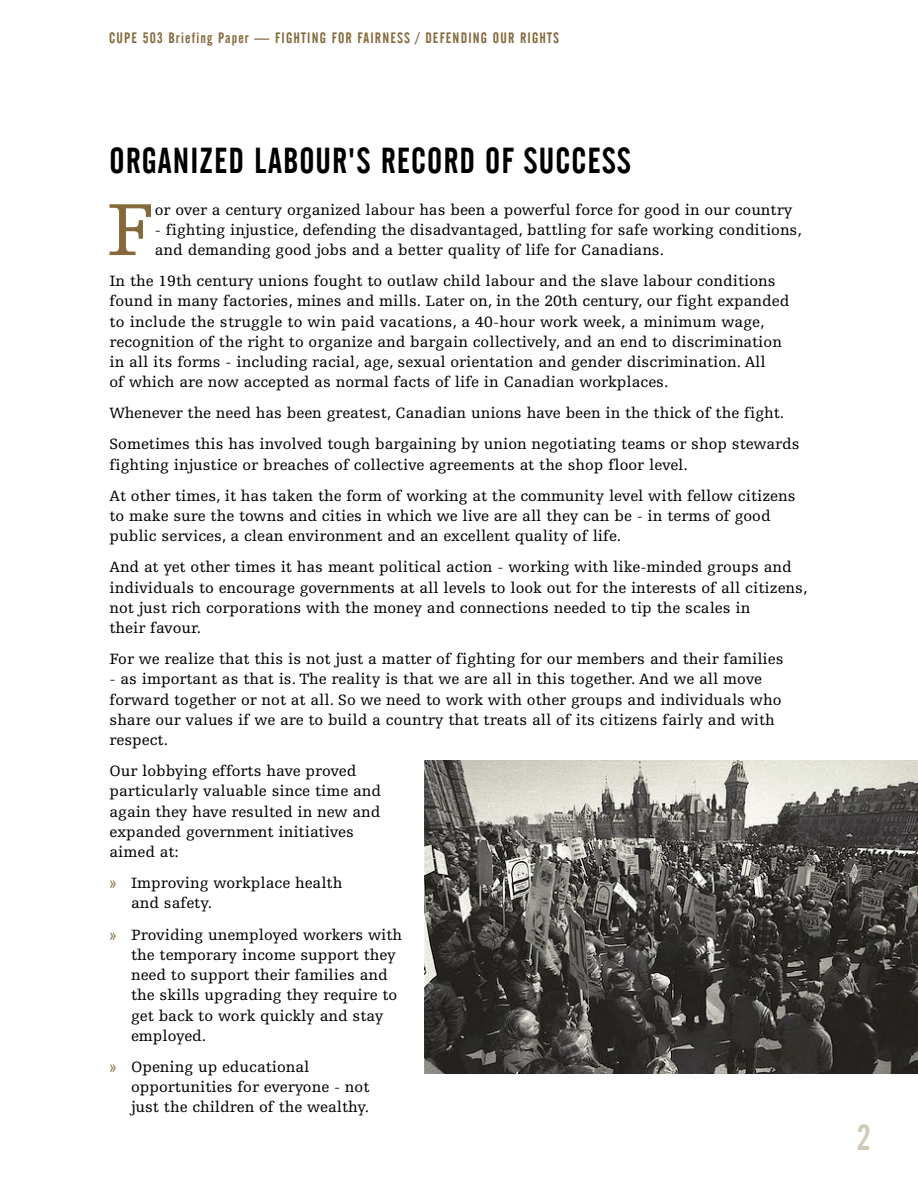
<style>
.page{position:relative;width:918px;height:1188px;background:#fff}
.page>*{position:absolute;margin:0;border:0;box-sizing:border-box;transform-origin:0 0}
.first_good{font:77.85px "Egyptienne F";color:#85683c}
.sub_good{font:36px "Alternate Gothic No 2 TL";letter-spacing:.03em;color:#000}
.t1{font:36px "Alternate Gothic No 2 TL";color:#d3c9b9}
.body{font:15.75px/20.2px "Egyptienne F";color:#000}
.first_good-2{font:15.75px/20.2px "Egyptienne F";color:#000}
.t2{font:15px "Alternate Gothic No 2 TL";letter-spacing:.08em;color:#85683c}
.s1{color:#85683c}
</style>
<div class="page">
<img style="left:425px;top:760px;width:493px;height:313px">
<p class="t2" style="left:109px;top:30px;width:452px">CUPE 503 Briefing Paper — FIGHTING FOR FAIRNESS / DEFENDING OUR RIGHTS</p>
<p class="sub_good" style="left:110px;top:140px;width:523px">ORGANIZED LABOUR'S RECORD OF SUCCESS</p>
<p class="first_good" style="left:107px;top:187px;width:49px">F</p>
<p class="first_good-2" style="left:155px;top:200px;width:639px">or over a century organized labour has been a powerful force for good in our country</p>
<p class="first_good-2" style="left:155px;top:220px;width:649px">- fighting injustice, defending the disadvantaged, battling for safe working conditions, and demanding good jobs and a better quality of life for Canadians.</p>
<p class="body" style="left:110px;top:271px;width:681px">In the 19th century unions fought to outlaw child labour and the slave labour conditions found in many factories, mines and mills. Later on, in the 20th century, our fight expanded to include the struggle to win paid vacations, a 40-hour work week, a minimum wage, recognition of the right to organize and bargain collectively, and an end to discrimination in all its forms - including racial, age, sexual orientation and gender discrimination. All<br>of which are now accepted as normal facts of life in Canadian workplaces.</p>
<p class="body" style="left:110px;top:403px;width:676px">Whenever the need has been greatest, Canadian unions have been in the thick of the fight.</p>
<p class="body" style="left:110px;top:434px;width:692px">Sometimes this has involved tough bargaining by union negotiating teams or shop stewards fighting injustice or breaches of collective agreements at the shop floor level.</p>
<p class="body" style="left:110px;top:486px;width:688px">At other times, it has taken the form of working at the community level with fellow citizens to make sure the towns and cities in which we live are all they can be - in terms of good public services, a clean environment and an excellent quality of life.</p>
<p class="body" style="left:110px;top:557px;width:699px">And at yet other times it has meant political action - working with like-minded groups and individuals to encourage governments at all levels to look out for the interests of all citizens, not just rich corporations with the money and connections needed to tip the scales in<br>their favour.</p>
<p class="body" style="left:110px;top:649px;width:676px">For we realize that this is not just a matter of fighting for our members and their families</p>
<p class="body" style="left:110px;top:669px;width:673px">- as important as that is. The reality is that we are all in this together. And we all move forward together or not at all. So we need to work with other groups and individuals who share our values if we are to build a country that treats all of its citizens fairly and with respect.</p>
<p class="body" style="left:110px;top:761px;width:273px">Our lobbying efforts have proved particularly valuable since time and again they have resulted in new and expanded government initiatives aimed at:</p>
<p class="body" style="left:131px;top:873px;width:213px;text-indent:-22px"><span class="s1">»</span> Improving workplace health and safety.</p>
<p class="body" style="left:131px;top:924px;width:273px;text-indent:-22px"><span class="s1">»</span> Providing unemployed workers with the temporary income support they need to support their families and the skills upgrading they require to get back to work quickly and stay employed.</p>
<p class="body" style="left:131px;top:1057px;width:240px;text-indent:-22px"><span class="s1">»</span> Opening up educational opportunities for everyone - not just the children of the wealthy.</p>
<h2 class="t1" style="left:857px;top:1118px;width:16px">2</h2>
</div>
